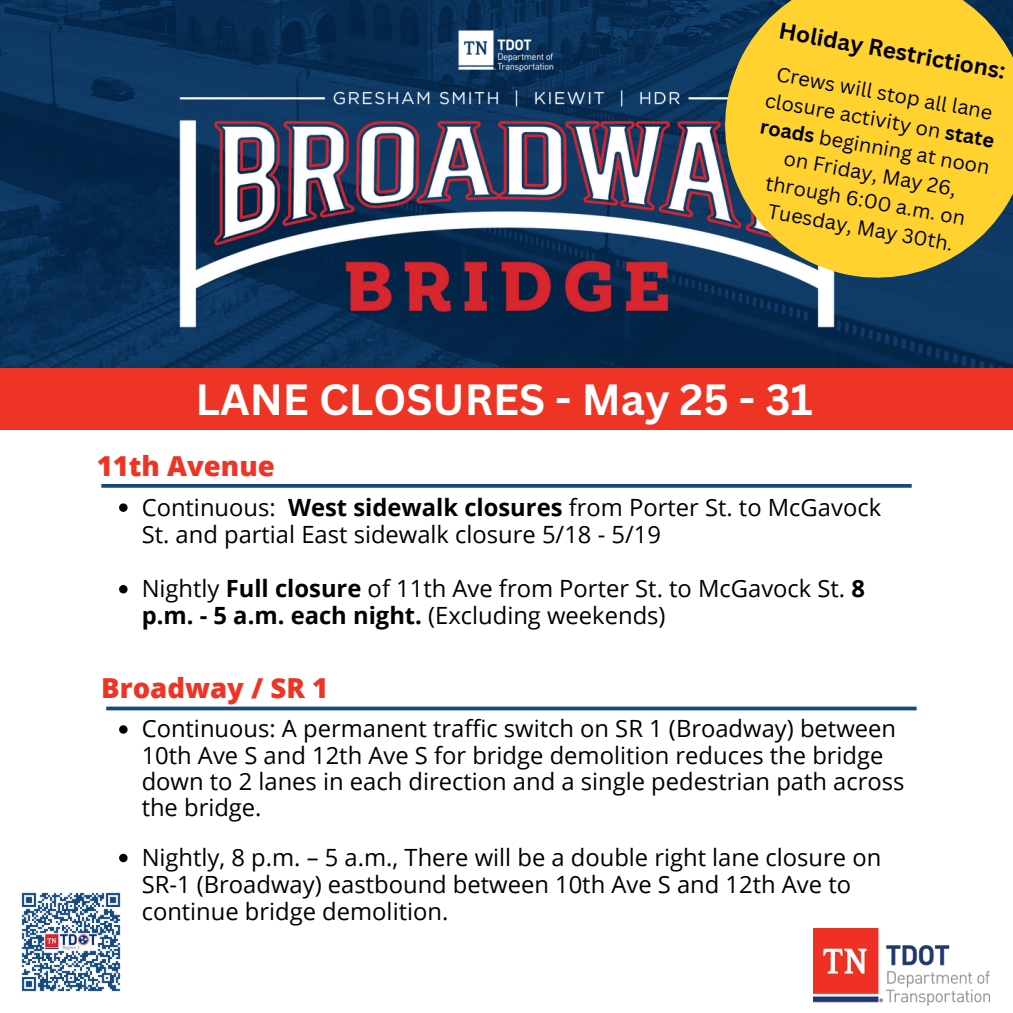
<style>
.page{position:relative;width:1013px;height:1013px;background:#fff}
.page>*{position:absolute;margin:0;border:0;box-sizing:border-box;transform-origin:0 0}
.t1{font:700 42.5px "Canva Sans";color:#fff}
.t2{font:800 27.5px "Open Sans";color:#ee3424}
.t3{font:23.75px/27.2px "Open Sans";color:#000}
.t4{font:700 22.5px "Canva Sans";color:#000}
.t5{font:20px/27.1px "Canva Sans";color:#000;text-align:center}
.s1{font-weight:700}
</style>
<div class="page">
<img style="left:0;top:0;width:1012px;height:368px">
<img style="left:96px;top:0;width:821px;height:368px">
<svg style="left:101px;top:484px;width:810px;height:4px;background:#255584"></svg>
<svg style="left:106px;top:706px;width:810px;height:4px;background:#3a6690"></svg>
<div style="left:0;top:368px;width:1012px;height:62px;background:#ee3424"></div>
<img style="left:813px;top:928px;width:176px;height:77px">
<svg style="left:119px;top:725px;width:9px;height:8px"></svg>
<svg style="left:119px;top:853px;width:9px;height:9px"></svg>
<img style="left:21px;top:892px;width:100px;height:100px">
<svg style="left:705px;top:0;width:307px;height:297px;background:#cbb142"></svg>
<svg style="left:119px;top:503px;width:9px;height:9px"></svg>
<svg style="left:119px;top:585px;width:9px;height:8px"></svg>
<p class="t4" style="left:781px;top:15px;width:231px;rotate:10deg">Holiday Restrictions:</p>
<p class="t5" style="left:772px;top:59px;width:234px;rotate:10deg">Crews will stop all lane closure activity on <span class="s1">state roads</span> beginning at noon on Friday, May 26, through 6:00 a.m. on<br>Tuesday, May 30th.</p>
<p class="t1" style="left:195px;top:369px;width:619px">LANE CLOSURES - May 25 - 31</p>
<p class="t2" style="left:97px;top:447px;width:180px">11th Avenue</p>
<p class="t3" style="left:142px;top:493px;width:741px">Continuous: <span class="s1">West sidewalk closures</span> from Porter St. to McGavock<br>St. and partial East sidewalk closure 5/18 - 5/19</p>
<p class="t3" style="left:142px;top:574px;width:724px">Nightly <span class="s1">Full closure</span> of 11th Ave from Porter St. to McGavock St. <span class="s1">8 p.m. - 5 a.m. each night.</span> (Excluding weekends)</p>
<p class="t2" style="left:101px;top:668px;width:228px">Broadway / SR 1</p>
<p class="t3" style="left:142px;top:715px;width:764px;line-height:26.2px">Continuous: A permanent traffic switch on SR 1 (Broadway) between 10th Ave S and 12th Ave S for bridge demolition reduces the bridge down to 2 lanes in each direction and a single pedestrian path across the bridge.</p>
<p class="t3" style="left:142px;top:843px;width:741px">Nightly, 8 p.m. – 5 a.m., There will be a double right lane closure on<br>SR-1 (Broadway) eastbound between 10th Ave S and 12th Ave to continue bridge demolition.</p>
</div>
